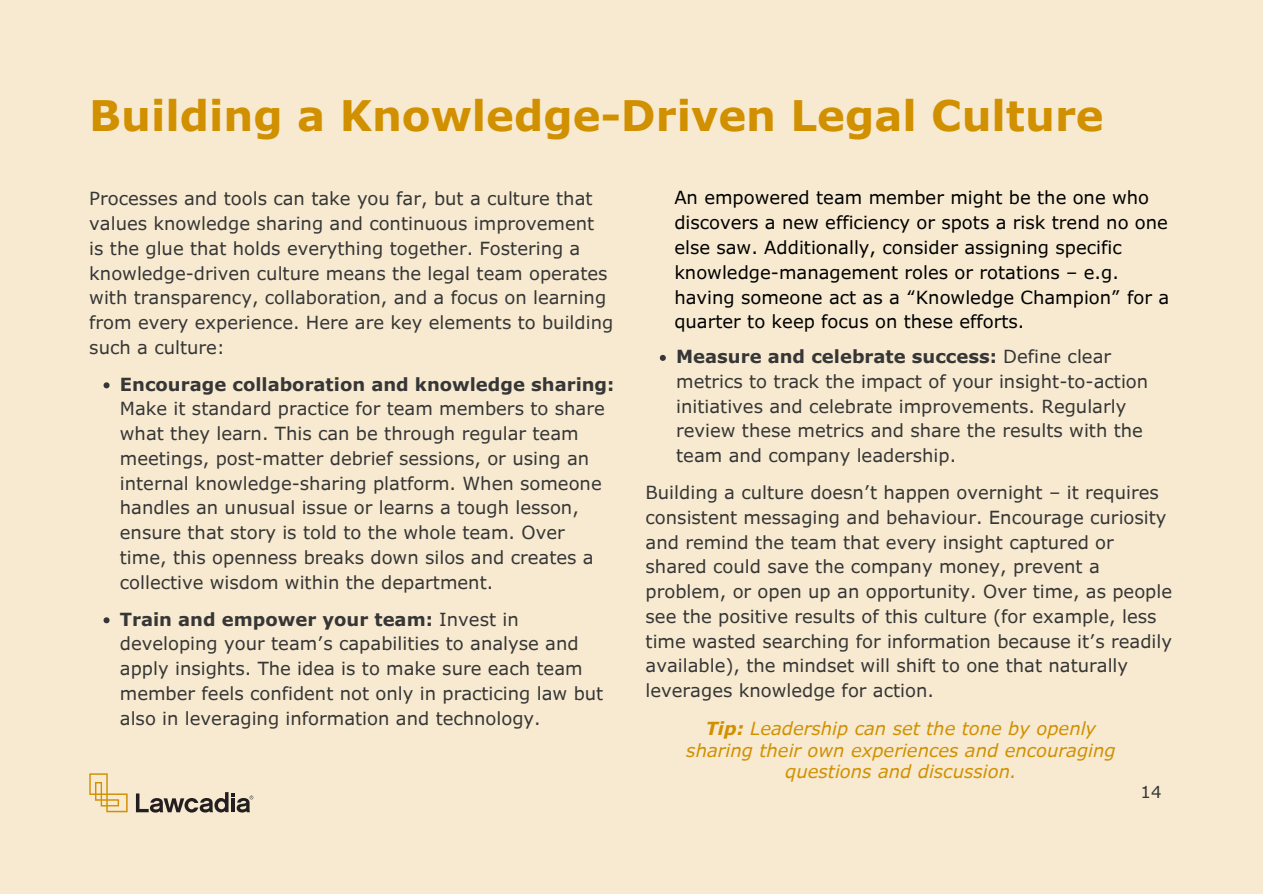
<style>
.page{position:relative;width:1263px;height:894px;background:#fff}
.page>*{position:absolute;margin:0;border:0;box-sizing:border-box;transform-origin:0 0}
.t1{font:700 42px "Verdana Pro";color:#d19000}
.t2{font:18px/24.8px "Verdana Pro";color:#363636}
.t3{font:18px/24.8px "Verdana Pro";color:#000}
.t4{font:italic 18px/21.3px "Verdana Pro";color:#d19000;text-align:center}
.t5{font:700 18px "Verdana Pro";color:#363636}
.t6{font:16.5px "Verdana Pro";color:#363636}
.s1{font-weight:700}
</style>
<div class="page">
<div style="left:0;top:0;width:1263px;height:893px;background:#f7ead0"></div>
<svg style="left:89px;top:773px;width:39px;height:39px"></svg>
<svg style="left:136px;top:792px;width:117px;height:20px"></svg>
<svg style="left:660px;top:355px;width:6px;height:6px"></svg>
<svg style="left:104px;top:382px;width:6px;height:6px"></svg>
<svg style="left:104px;top:617px;width:6px;height:6px"></svg>
<h1 class="t1" style="left:89px;top:89px;width:1016px">Building a Knowledge-Driven Legal Culture</h1>
<p class="t2" style="left:89px;top:186px;width:525px">Processes and tools can take you far, but a culture that values knowledge sharing and continuous improvement<br>is the glue that holds everything together. Fostering a knowledge-driven culture means the legal team operates with transparency, collaboration, and a focus on learning from every experience. Here are key elements to building such a culture:</p>
<p class="t5" style="left:120px;top:372px;width:496px">Encourage collaboration and knowledge sharing:</p>
<p class="t2" style="left:120px;top:396px;width:486px">Make it standard practice for team members to share what they learn. This can be through regular team meetings, post-matter debrief sessions, or using an internal knowledge-sharing platform. When someone handles an unusual issue or learns a tough lesson, ensure that story is told to the whole team. Over time, this openness breaks down silos and creates a collective wisdom within the department.</p>
<p class="t2" style="left:120px;top:606px;width:485px"><span class="s1">Train and empower your team:</span> Invest in developing your team’s capabilities to analyse and apply insights. The idea is to make sure each team member feels confident not only in practicing law but also in leveraging information and technology.</p>
<p class="t3" style="left:674px;top:186px;width:496px">An empowered team member might be the one who discovers a new efficiency or spots a risk trend no one else saw. Additionally, consider assigning specific knowledge-management roles or rotations – e.g. having someone act as a “Knowledge Champion” for a quarter to keep focus on these efforts.</p>
<p class="t2" style="left:676px;top:344px;width:474px"><span class="s1">Measure and celebrate success:</span> Define clear metrics to track the impact of your insight-to-action initiatives and celebrate improvements. Regularly review these metrics and share the results with the team and company leadership.</p>
<p class="t2" style="left:646px;top:480px;width:528px">Building a culture doesn’t happen overnight – it requires consistent messaging and behaviour. Encourage curiosity and remind the team that every insight captured or shared could save the company money, prevent a problem, or open up an opportunity. Over time, as people see the positive results of this culture (for example, less time wasted searching for information because it’s readily available), the mindset will shift to one that naturally leverages knowledge for action.</p>
<p class="t4" style="left:686px;top:718px;width:431px"><span class="s1">Tip:</span> Leadership can set the tone by openly sharing their own experiences and encouraging questions and discussion.</p>
<p class="t6" style="left:1140px;top:781px;width:22px">14</p>
</div>
